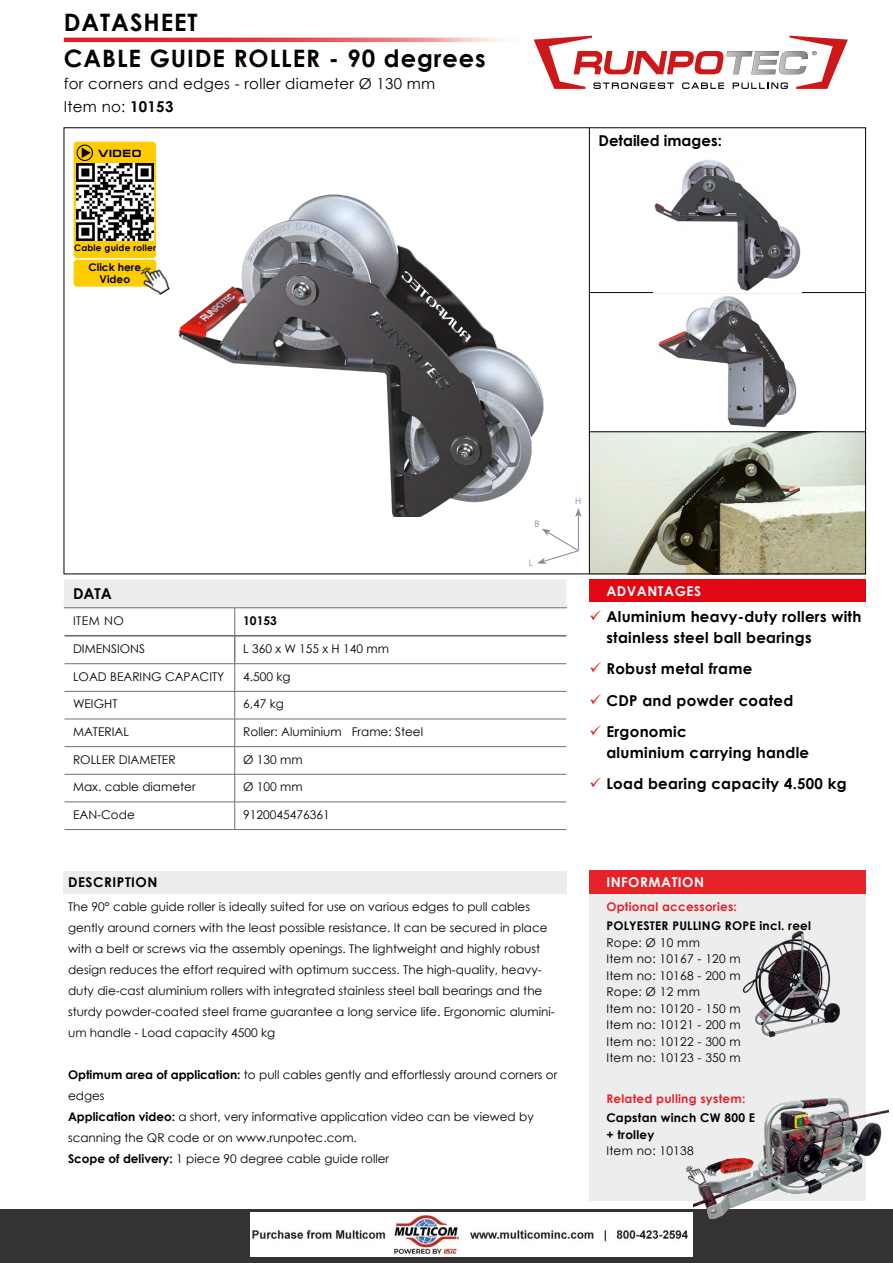
<style>
.page{position:relative;width:893px;height:1263px;background:#fff}
.page>*{position:absolute;margin:0;border:0;box-sizing:border-box;transform-origin:0 0}
.t1{font:700 24px/36px "Century Gothic";letter-spacing:.04em;color:#000}
.t2{font:700 15px/31.2px "Century Gothic";letter-spacing:.02em;color:#000}
.t3{font:15px/22.5px "Century Gothic";letter-spacing:.02em;color:#000}
.t4{font:700 15px "Century Gothic";color:#000}
.t5{font:700 13.5px "Century Gothic";letter-spacing:.04em;color:#fff}
.t6{font:700 13.5px "Century Gothic";letter-spacing:.04em;color:#000}
.t7{font:12px/21px "Century Gothic";color:#000}
.t8{font:12px/16.5px "Century Gothic";letter-spacing:.02em;color:#000}
.t9{font:700 12px/16.5px "Century Gothic";letter-spacing:.02em;color:#000}
.t10{font:700 12px "Century Gothic";letter-spacing:.02em;color:#e52329}
.t11{font:700 10.65px/12.8px "Century Gothic";color:#000;text-align:center}
.t12{font:700 10.5px "Micro Extended";letter-spacing:.04em;color:#000}
.t13{font:700 9px "Century Gothic";letter-spacing:.02em;color:#000}
.t14{font:9px "Century Gothic";color:#878787}
.s1{font-weight:700}
</style>
<div class="page">
<img style="left:590px;top:432px;width:274px;height:140px">
<img style="left:658px;top:295px;width:139px;height:133px">
<div style="left:64px;top:871px;width:503px;height:22px;background:#ededed"></div>
<div style="left:589px;top:579px;width:277px;height:23px;background:#e30613"></div>
<div style="left:0;top:1209px;width:893px;height:54px;background:#343233"></div>
<hr style="left:589px;top:128px;width:1px;height:446px;background:#000">
<hr style="left:590px;top:292px;width:276px;height:1px;background:#000">
<hr style="left:590px;top:431px;width:276px;height:1px;background:#000">
<img style="left:654px;top:160px;width:147px;height:131px">
<img style="left:178px;top:194px;width:366px;height:322px">
<div style="left:65px;top:580px;width:501px;height:28px;background:#ededed"></div>
<hr style="left:64px;top:579px;width:171px;height:2px;background:#ededed">
<svg style="left:64px;top:581px;width:1px;height:26px"></svg>
<hr style="left:235px;top:579px;width:332px;height:2px;background:#ededed">
<hr style="left:64px;top:607px;width:171px;height:1px;background:#706f6f">
<hr style="left:235px;top:607px;width:332px;height:1px;background:#706f6f">
<hr style="left:65px;top:635px;width:170px;height:1px;background:#706f6f">
<hr style="left:235px;top:635px;width:331px;height:1px;background:#706f6f">
<hr style="left:65px;top:636px;width:170px;height:1px;background:#706f6f">
<hr style="left:235px;top:636px;width:331px;height:1px;background:#706f6f">
<hr style="left:65px;top:663px;width:170px;height:1px;background:#706f6f">
<hr style="left:235px;top:663px;width:331px;height:1px;background:#706f6f">
<hr style="left:65px;top:691px;width:170px;height:1px;background:#706f6f">
<hr style="left:235px;top:691px;width:331px;height:1px;background:#706f6f">
<hr style="left:65px;top:719px;width:170px;height:1px;background:#706f6f">
<hr style="left:235px;top:719px;width:331px;height:1px;background:#706f6f">
<hr style="left:65px;top:746px;width:170px;height:1px;background:#706f6f">
<hr style="left:235px;top:746px;width:331px;height:1px;background:#706f6f">
<hr style="left:65px;top:774px;width:170px;height:1px;background:#706f6f">
<hr style="left:235px;top:774px;width:331px;height:1px;background:#706f6f">
<hr style="left:65px;top:802px;width:170px;height:1px;background:#706f6f">
<hr style="left:235px;top:802px;width:331px;height:1px;background:#706f6f">
<svg style="left:234px;top:608px;width:1px;height:221px"></svg>
<hr style="left:65px;top:829px;width:170px;height:1px;background:#706f6f">
<hr style="left:235px;top:829px;width:331px;height:1px;background:#706f6f">
<hr style="left:578px;top:515px;width:1px;height:36px;background:#878787">
<svg style="left:575px;top:508px;width:7px;height:9px"></svg>
<svg style="left:537px;top:529px;width:42px;height:35px"></svg>
<svg style="left:73px;top:141px;width:83px;height:146px"></svg>
<img style="left:135px;top:261px;width:35px;height:34px">
<div style="left:233px;top:390px;width:133px;height:32px;border:1px solid #fff;border-radius:15px"></div>
<div style="left:589px;top:889px;width:277px;height:312px;background:#ededed"></div>
<div style="left:589px;top:871px;width:277px;height:23px;background:#e52329"></div>
<img style="left:742px;top:930px;width:98px;height:107px">
<img style="left:694px;top:1098px;width:195px;height:120px">
<img style="left:685px;top:1160px;width:25px;height:29px">
<svg style="left:534px;top:36px;width:314px;height:53px"></svg>
<svg style="left:64px;top:38px;width:470px;height:4px"></svg>
<img style="left:250px;top:1213px;width:442px;height:44px">
<h1 class="t1" style="left:64px;top:3px;width:423px">DATASHEET<br>CABLE GUIDE ROLLER - 90 degrees</h1>
<p class="t3" style="left:64px;top:72px;width:373px">for corners and edges - roller diameter Ø 130 mm<br>Item no: <span class="s1">10153</span></p>
<p class="t12" style="left:98px;top:148px;width:45px">VIDEO</p>
<p class="t13" style="left:74px;top:241px;width:83px">Cable guide roller</p>
<p class="t11" style="left:89px;top:260px;width:54px">Click here<br>Video</p>
<p class="t4" style="left:599px;top:129px;width:125px">Detailed images:</p>
<p class="t2" style="left:73px;top:578px;width:41px">DATA</p>
<p class="t7" style="left:73px;top:610px;width:52px">ITEM NO</p>
<p class="t9" style="left:243px;top:612px;width:35px">10153</p>
<p class="t7" style="left:73px;top:638px;width:73px">DIMENSIONS</p>
<p class="t7" style="left:243px;top:638px;width:147px">L 360 x W 155 x H 140 mm</p>
<p class="t7" style="left:73px;top:666px;width:153px">LOAD BEARING CAPACITY</p>
<p class="t7" style="left:243px;top:666px;width:49px">4.500 kg</p>
<p class="t7" style="left:73px;top:693px;width:46px">WEIGHT</p>
<p class="t7" style="left:243px;top:693px;width:42px">6,47 kg</p>
<p class="t7" style="left:73px;top:721px;width:57px">MATERIAL</p>
<p class="t7" style="left:243px;top:721px;width:181px">Roller: Aluminium Frame: Steel</p>
<p class="t7" style="left:73px;top:749px;width:104px">ROLLER DIAMETER</p>
<p class="t7" style="left:243px;top:749px;width:61px">Ø 130 mm</p>
<p class="t7" style="left:73px;top:776px;width:124px">Max. cable diameter</p>
<p class="t7" style="left:243px;top:776px;width:61px">Ø 100 mm</p>
<p class="t7" style="left:73px;top:804px;width:63px">EAN-Code</p>
<p class="t7" style="left:243px;top:804px;width:88px">9120045476361</p>
<p class="t14" style="left:535px;top:518px;width:7px">B</p>
<p class="t14" style="left:529px;top:557px;width:6px">L</p>
<p class="t14" style="left:575px;top:495px;width:8px">H</p>
<p class="t6" style="left:68px;top:872px;width:91px">DESCRIPTION</p>
<p class="t7" style="left:68px;top:896px;width:488px">The 90° cable guide roller is ideally suited for use on various edges to pull cables gently around corners with the least possible resistance. It can be secured in place with a belt or screws via the assembly openings. The lightweight and highly robust design reduces the effort required with optimum success. The high-quality, heavy&shy;duty die-cast aluminium rollers with integrated stainless steel ball bearings and the sturdy powder-coated steel frame guarantee a long service life. Ergonomic alumini&shy;um handle - Load capacity 4500 kg</p>
<p class="t7" style="left:68px;top:1064px;width:491px"><span class="s1">Optimum area of application:</span> to pull cables gently and effortlessly around corners or edges<br><span class="s1">Application video:</span> a short, very informative application video can be viewed by scanning the QR code or on www.runpotec.com.<br><span class="s1">Scope of delivery:</span> 1 piece 90 degree cable guide roller</p>
<p class="t5" style="left:606px;top:581px;width:96px">ADVANTAGES</p>
<p class="t2" style="left:606px;top:606px;width:257px;line-height:21px">Aluminium heavy-duty rollers with stainless steel ball bearings</p>
<p class="t2" style="left:606px;top:653px;width:188px">Robust metal frame<br>CDP and powder coated<br>Ergonomic</p>
<p class="t2" style="left:606px;top:736px;width:242px">aluminium carrying handle<br>Load bearing capacity 4.500 kg</p>
<p class="t5" style="left:606px;top:872px;width:99px">INFORMATION</p>
<p class="t10" style="left:606px;top:897px;width:132px">Optional accessories:</p>
<p class="t9" style="left:606px;top:917px;width:206px">POLYESTER PULLING ROPE incl. reel</p>
<p class="t8" style="left:606px;top:934px;width:136px">Rope: Ø 10 mm<br>Item no: 10167 - 120 m<br>Item no: 10168 - 200 m<br>Rope: Ø 12 mm<br>Item no: 10120 - 150 m<br>Item no: 10121 - 200 m<br>Item no: 10122 - 300 m<br>Item no: 10123 - 350 m</p>
<p class="t10" style="left:606px;top:1089px;width:140px">Related pulling system:</p>
<p class="t9" style="left:606px;top:1109px;width:150px">Capstan winch CW 800 E + trolley</p>
<p class="t8" style="left:606px;top:1142px;width:89px">Item no: 10138</p>
</div>
